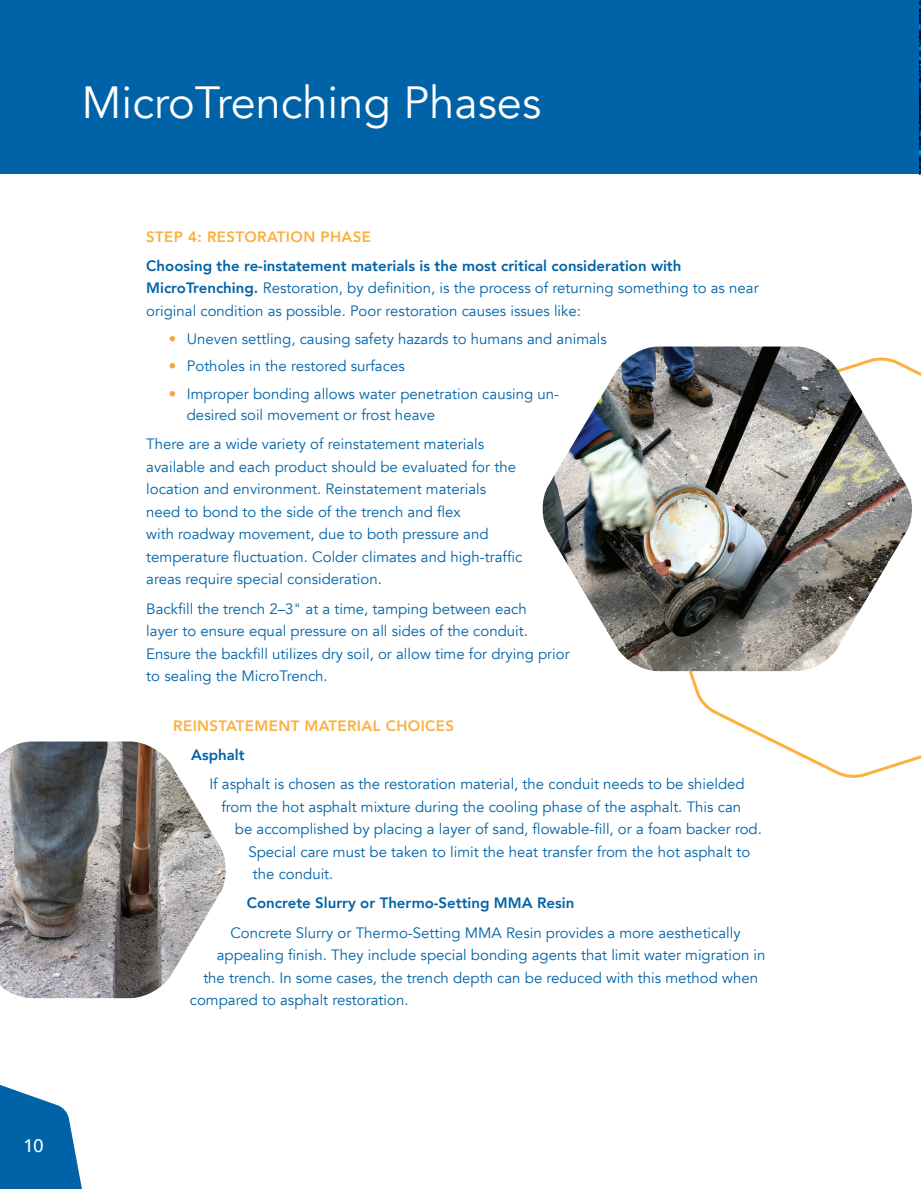
<style>
.page{position:relative;width:921px;height:1189px;background:#fff}
.page>*{position:absolute;margin:0;border:0;box-sizing:border-box;transform-origin:0 0}
.t1{font:45px "Avenir";color:#fff}
.t2{font:500 18px "Avenir";color:#fff}
.t3{font:15px/22.5px "Avenir";color:#0163a7}
.t4{font:800 15px "Avenir";letter-spacing:.025em;color:#fbb03f}
.t5{font:800 15px "Avenir";color:#0163a7}
.s1{font-weight:800}
.s2{color:#efa83c}
</style>
<div class="page">
<svg style="left:656px;top:369px;width:264px;height:409px"></svg>
<div style="left:0;top:0;width:920px;height:174px;background:#0163a7"></div>
<img style="left:542px;top:346px;width:371px;height:325px">
<img style="left:0;top:741px;width:226px;height:257px">
<img style="left:919px;top:1px;width:1px;height:173px">
<svg style="left:0;top:1085px;width:82px;height:104px"></svg>
<h1 class="t1" style="left:81px;top:76px;width:461px">MicroTrenching Phases</h1>
<p class="t4" style="left:146px;top:225px;width:226px">STEP 4: RESTORATION PHASE</p>
<p class="t3" style="left:146px;top:255px;width:613px"><span class="s1">Choosing the re-instatement materials is the most critical consideration with<br>MicroTrenching.</span> Restoration, by definition, is the process of returning something to as near original condition as possible. Poor restoration causes issues like:</p>
<p class="t3" style="left:169px;top:327px;width:439px"><span class="s2">•</span> Uneven settling, causing safety hazards to humans and animals</p>
<p class="t3" style="left:169px;top:355px;width:237px"><span class="s2">•</span> Potholes in the restored surfaces</p>
<p class="t3" style="left:187px;top:384px;width:373px;line-height:21px;text-indent:-18px"><span class="s2">•</span> Improper bonding allows water penetration causing un&shy;desired soil movement or frost heave</p>
<p class="t3" style="left:146px;top:433px;width:377px">There are a wide variety of reinstatement materials available and each product should be evaluated for the location and environment. Reinstatement materials need to bond to the side of the trench and flex<br>with roadway movement, due to both pressure and temperature fluctuation. Colder climates and high-traffic areas require special consideration.</p>
<p class="t3" style="left:146px;top:597px;width:425px">Backfill the trench 2–3" at a time, tamping between each<br>layer to ensure equal pressure on all sides of the conduit.<br>Ensure the backfill utilizes dry soil, or allow time for drying prior to sealing the MicroTrench.</p>
<p class="t4" style="left:173px;top:714px;width:282px">REINSTATEMENT MATERIAL CHOICES</p>
<p class="t5" style="left:191px;top:743px;width:55px">Asphalt</p>
<p class="t3" style="left:209px;top:773px;width:537px">If asphalt is chosen as the restoration material, the conduit needs to be shielded</p>
<p class="t3" style="left:221px;top:795px;width:521px">from the hot asphalt mixture during the cooling phase of the asphalt. This can</p>
<p class="t3" style="left:235px;top:818px;width:528px">be accomplished by placing a layer of sand, flowable-fill, or a foam backer rod.</p>
<p class="t3" style="left:248px;top:840px;width:503px">Special care must be taken to limit the heat transfer from the hot asphalt to</p>
<p class="t3" style="left:253px;top:863px;width:82px">the conduit.</p>
<p class="t5" style="left:247px;top:891px;width:329px">Concrete Slurry or Thermo-Setting MMA Resin</p>
<p class="t3" style="left:230px;top:921px;width:511px">Concrete Slurry or Thermo-Setting MMA Resin provides a more aesthetically</p>
<p class="t3" style="left:217px;top:944px;width:550px">appealing finish. They include special bonding agents that limit water migration in</p>
<p class="t3" style="left:203px;top:966px;width:556px">the trench. In some cases, the trench depth can be reduced with this method when</p>
<p class="t3" style="left:190px;top:989px;width:220px">compared to asphalt restoration.</p>
<p class="t2" style="left:23px;top:1129px;width:22px">10</p>
</div>
